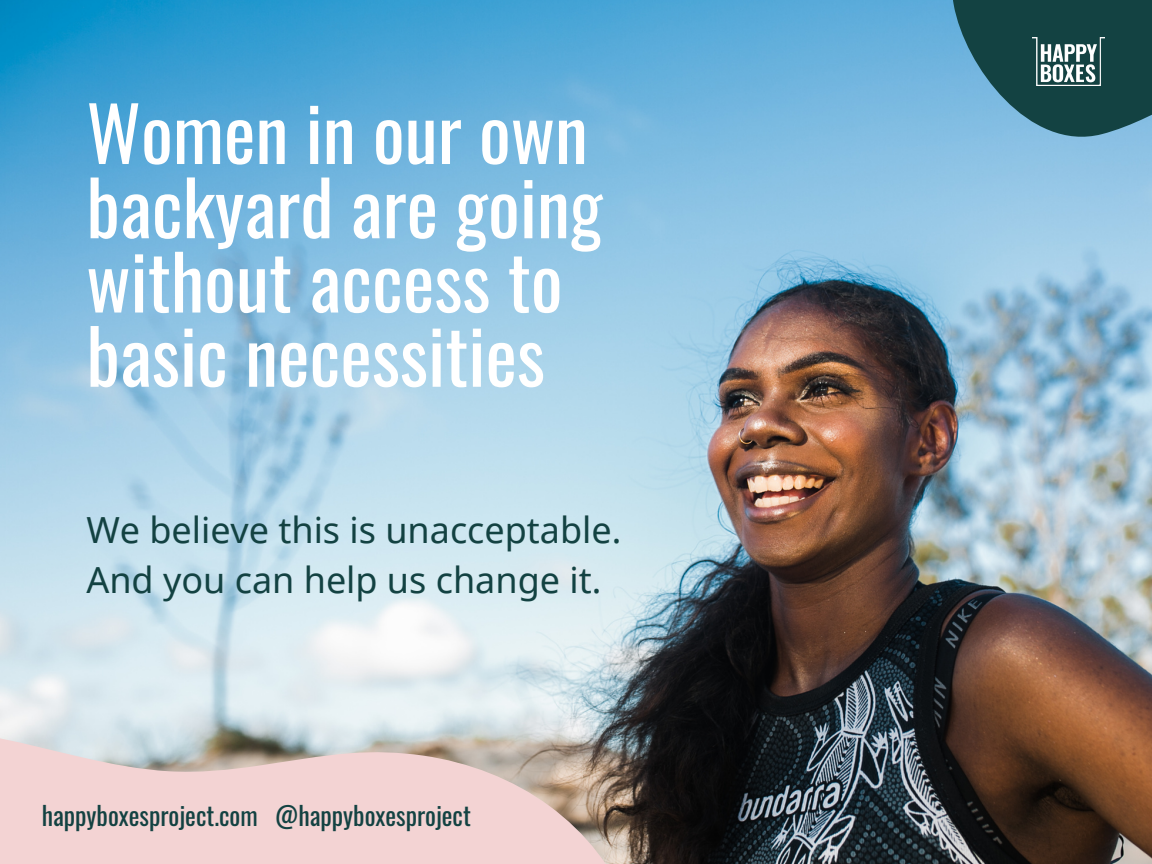
<style>
.page{position:relative;width:1152px;height:864px;background:#fff}
.page>*{position:absolute;margin:0;border:0;box-sizing:border-box;transform-origin:0 0}
.t1{font:75px/74.2px "Oswald";color:#fff}
.t2{font:36px/49.5px "Noto Sans";color:#134242}
.t3{font:25.5px "Oswald";color:#134242}
</style>
<div class="page">
<img style="left:0;top:0;width:1152px;height:864px">
<svg style="left:952px;top:0;width:200px;height:153px;background:#376976"></svg>
<img style="left:1033px;top:38px;width:72px;height:48px">
<svg style="left:0;top:432px;width:741px;height:432px;background:#c0c8ce"></svg>
<p class="t1" style="left:86px;top:93px;width:518px">Women in our own backyard are going without access to basic necessities</p>
<p class="t2" style="left:86px;top:504px;width:536px">We believe this is unacceptable.<br>And you can help us change it.</p>
<p class="t3" style="left:42px;top:795px;width:431px">happyboxesproject.com @happyboxesproject</p>
</div>
